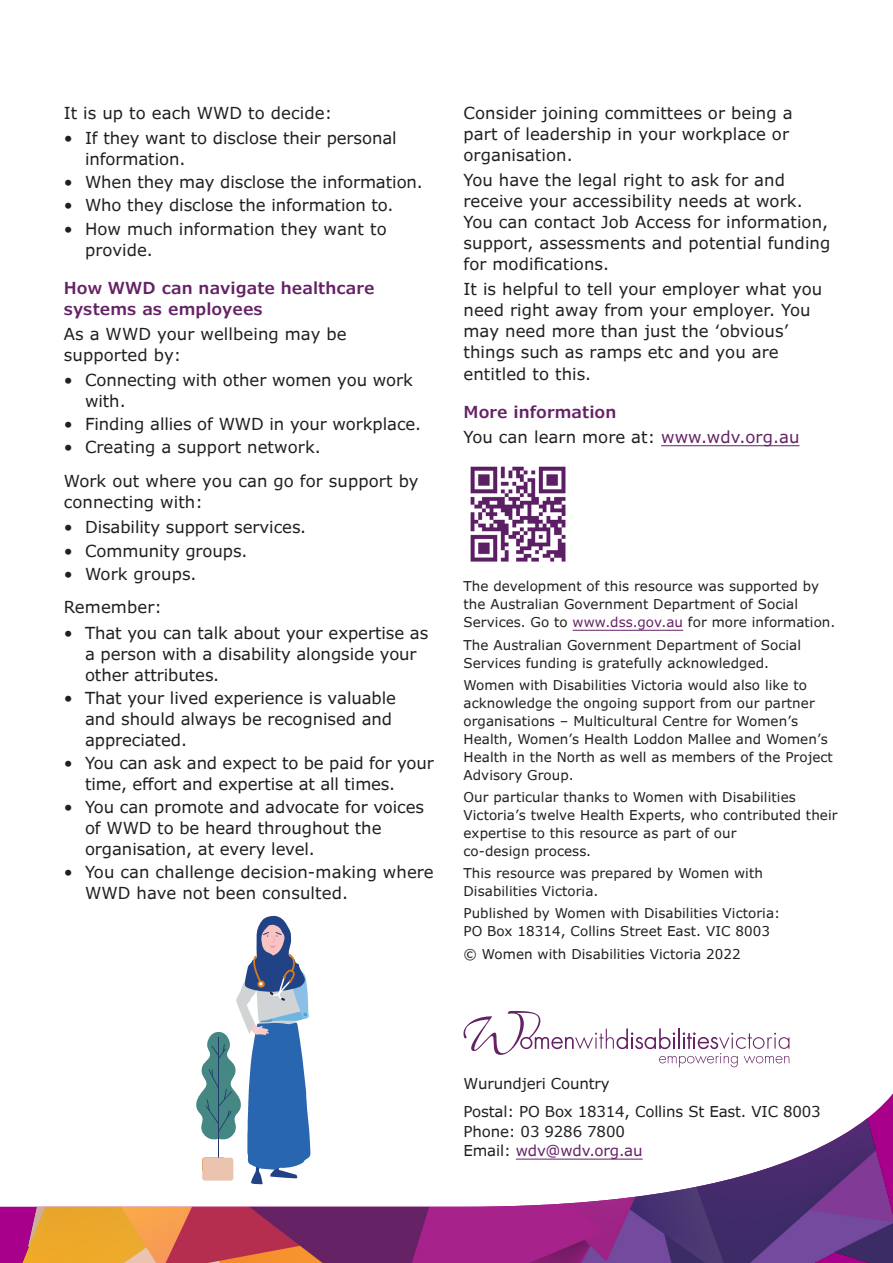
<style>
.page{position:relative;width:893px;height:1263px;background:#fff}
.page>*{position:absolute;margin:0;border:0;box-sizing:border-box;transform-origin:0 0}
.Body_copy{font:16.5px/21px "Verdana Pro";letter-spacing:.005em;color:#231f20}
.Heading_2{font:600 16.5px/21px "Verdana Pro";letter-spacing:.005em;color:#652266}
.Address_Block{font:15px "Verdana Pro";letter-spacing:-.01em;color:#231f20}
.Address_Block-2{font:15px "Verdana Pro";letter-spacing:-.01em;color:#652266}
.Resource_text{font:13.5px/18px "Verdana Pro";letter-spacing:.005em;color:#231f20}
.Body_copy-2{font:13.5px/18px "Verdana Pro";letter-spacing:.005em;color:#231f20}
.s1{color:#652266}
.s2{color:#231f20}
</style>
<div class="page">
<svg style="left:201px;top:916px;width:108px;height:157px"></svg>
<hr style="left:661px;top:445px;width:139px;height:1px;background:#652266">
<hr style="left:573px;top:630px;width:110px;height:1px;background:#652266">
<img style="left:470px;top:466px;width:96px;height:96px">
<svg style="left:463px;top:1011px;width:326px;height:56px"></svg>
<svg style="left:201px;top:1073px;width:106px;height:20px;fill:#2966b0"></svg>
<img style="left:0;top:1093px;width:893px;height:170px">
<p class="Body_copy" style="left:64px;top:103px;width:270px">It is up to each WWD to decide:</p>
<p class="Body_copy" style="left:85px;top:128px;width:313px;text-indent:-21px">• If they want to disclose their personal information.</p>
<p class="Body_copy" style="left:64px;top:172px;width:361px">• When they may disclose the information.</p>
<p class="Body_copy" style="left:64px;top:195px;width:331px">• Who they disclose the information to.</p>
<p class="Body_copy" style="left:85px;top:218px;width:303px;text-indent:-21px">• How much information they want to provide.</p>
<p class="Heading_2" style="left:64px;top:277px;width:312px">How WWD can navigate healthcare systems as employees</p>
<p class="Body_copy" style="left:64px;top:324px;width:284px">As a WWD your wellbeing may be supported by:</p>
<p class="Body_copy" style="left:85px;top:370px;width:329px;text-indent:-21px">• Connecting with other women you work with.</p>
<p class="Body_copy" style="left:64px;top:414px;width:359px">• Finding allies of WWD in your workplace.</p>
<p class="Body_copy" style="left:64px;top:437px;width:259px">• Creating a support network.</p>
<p class="Body_copy" style="left:64px;top:471px;width:356px">Work out where you can go for support by connecting with:</p>
<p class="Body_copy" style="left:64px;top:517px;width:244px">• Disability support services.</p>
<p class="Body_copy" style="left:64px;top:540px;width:185px">• Community groups.</p>
<p class="Body_copy" style="left:64px;top:563px;width:134px">• Work groups.</p>
<p class="Body_copy" style="left:64px;top:597px;width:100px">Remember:</p>
<p class="Body_copy" style="left:85px;top:622px;width:345px;text-indent:-21px">• That you can talk about your expertise as a person with a disability alongside your other attributes.</p>
<p class="Body_copy" style="left:85px;top:687px;width:313px;text-indent:-21px">• That your lived experience is valuable and should always be recognised and appreciated.</p>
<p class="Body_copy" style="left:85px;top:753px;width:350px;text-indent:-21px">• You can ask and expect to be paid for your time, effort and expertise at all times.</p>
<p class="Body_copy" style="left:85px;top:797px;width:341px;text-indent:-21px">• You can promote and advocate for voices of WWD to be heard throughout the organisation, at every level.</p>
<p class="Body_copy" style="left:85px;top:862px;width:350px;text-indent:-21px">• You can challenge decision-making where<br>WWD have not been consulted.</p>
<p class="Body_copy" style="left:463px;top:103px;width:331px">Consider joining committees or being a part of leadership in your workplace or organisation.</p>
<p class="Body_copy" style="left:463px;top:170px;width:368px">You have the legal right to ask for and receive your accessibility needs at work.<br>You can contact Job Access for information, support, assessments and potential funding for modifications.</p>
<p class="Body_copy" style="left:463px;top:279px;width:360px">It is helpful to tell your employer what you need right away from your employer. You may need more than just the ‘obvious’ things such as ramps etc and you are entitled to this.</p>
<p class="Heading_2" style="left:463px;top:401px;width:154px">More information</p>
<p class="Body_copy" style="left:463px;top:426px;width:338px">You can learn more at: <span class="s1">www.wdv.org.au</span></p>
<p class="Body_copy-2" style="left:463px;top:577px;width:373px">The development of this resource was supported by the Australian Government Department of Social<br>Services. Go to <span class="s1">www.dss.gov.au</span> for more information.</p>
<p class="Resource_text" style="left:463px;top:636px;width:339px">The Australian Government Department of Social<br>Services funding is gratefully acknowledged.</p>
<p class="Resource_text" style="left:463px;top:676px;width:371px">Women with Disabilities Victoria would also like to acknowledge the ongoing support from our partner organisations – Multicultural Centre for Women’s Health, Women’s Health Loddon Mallee and Women’s Health in the North as well as members of the Project Advisory Group.</p>
<p class="Resource_text" style="left:463px;top:788px;width:376px">Our particular thanks to Women with Disabilities Victoria’s twelve Health Experts, who contributed their expertise to this resource as part of our<br>co-design process.</p>
<p class="Resource_text" style="left:463px;top:864px;width:301px">This resource was prepared by Women with<br>Disabilities Victoria.</p>
<p class="Resource_text" style="left:463px;top:905px;width:318px">Published by Women with Disabilities Victoria:<br>PO Box 18314, Collins Street East. VIC 8003</p>
<p class="Resource_text" style="left:463px;top:945px;width:279px">© Women with Disabilities Victoria 2022</p>
<p class="Address_Block" style="left:463px;top:1074px;width:148px">Wurundjeri Country</p>
<p class="Address_Block" style="left:463px;top:1102px;width:359px">Postal: PO Box 18314, Collins St East. VIC 8003</p>
<p class="Address_Block" style="left:463px;top:1121px;width:163px">Phone: 03 9286 7800</p>
<p class="Address_Block-2" style="left:463px;top:1141px;width:181px"><span class="s2">Email:</span> wdv@wdv.org.au</p>
</div>
